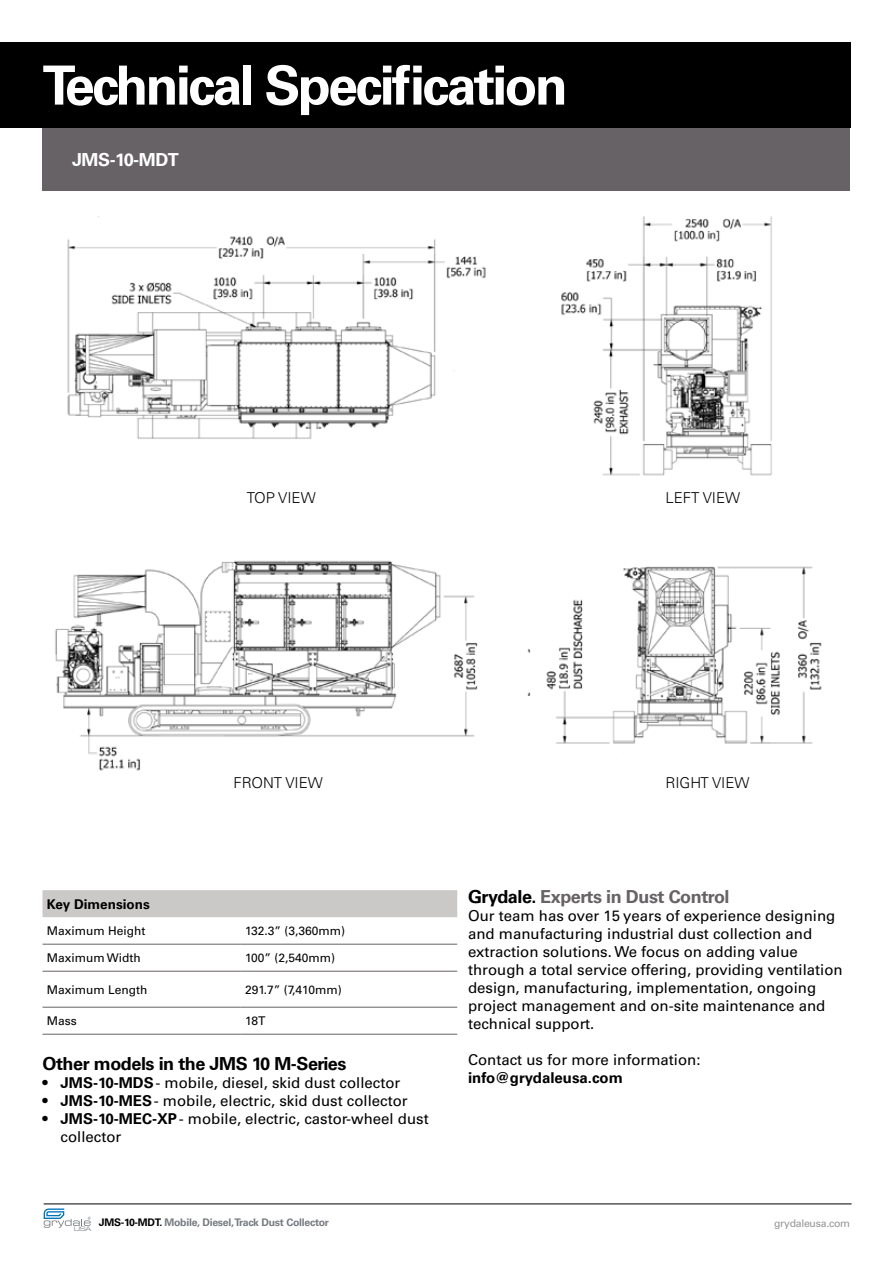
<style>
.page{position:relative;width:893px;height:1263px;background:#fff}
.page>*{position:absolute;margin:0;border:0;box-sizing:border-box;transform-origin:0 0}
.t1{font:700 54px "Univers LT Pro 65";letter-spacing:-.05em;color:#fff}
.t2{font:700 18px "Univers LT Pro 65";letter-spacing:-.025em;color:#000}
.t3{font:700 18px "Univers LT Pro 65";letter-spacing:-.025em;color:#676265}
.t4{font:700 18px "Univers LT Pro 65";letter-spacing:-.025em;color:#fff}
.t5{font:15px/18px "Univers LT Pro 55 Roman";color:#000}
.t6{font:300 15px "Univers LT Pro 45";color:#000}
.t7{font:700 15px "Univers LT Pro 65";color:#000}
.t8{font:700 13.5px "Univers LT Pro 65";color:#000}
.t9{font:12px "Univers LT Pro 55 Roman";color:#000}
.t10{font:700 10.5px "Univers LT Pro 65";letter-spacing:-.025em;color:#787c82}
.t11{font:10.5px "Univers LT Pro 55 Roman";letter-spacing:-.025em;color:#939598}
.t12{font:6.75px "Eurostile Ext";color:#797d82}
.s1{font-family:"Univers LT Pro 65";font-weight:700}
.s2{color:#000}
</style>
<div class="page">
<hr style="left:44px;top:1203px;width:808px;height:1px;background:#000">
<svg style="left:44px;top:1208px;width:47px;height:20px"></svg>
<div style="left:43px;top:94px;width:807px;height:97px;background:#676265"></div>
<img style="left:55px;top:216px;width:767px;height:555px">
<div style="left:0;top:43px;width:850px;height:85px;background:#000"></div>
<div style="left:43px;top:890px;width:414px;height:27px;background:#cbc8c8"></div>
<hr style="left:43px;top:944px;width:198px;height:1px;background:#676265">
<hr style="left:241px;top:944px;width:216px;height:1px;background:#676265">
<hr style="left:43px;top:971px;width:198px;height:1px;background:#676265">
<hr style="left:241px;top:971px;width:216px;height:1px;background:#676265">
<hr style="left:43px;top:1007px;width:198px;height:1px;background:#676265">
<hr style="left:241px;top:1007px;width:216px;height:1px;background:#676265">
<hr style="left:43px;top:1034px;width:198px;height:1px;background:#676265">
<hr style="left:241px;top:1034px;width:216px;height:1px;background:#676265">
<h1 class="t1" style="left:43px;top:48px;width:527px">Technical Specification</h1>
<p class="t4" style="left:72px;top:147px;width:108px">JMS-10-MDT</p>
<p class="t6" style="left:247px;top:489px;width:70px">TOP VIEW</p>
<p class="t6" style="left:233px;top:774px;width:91px">FRONT VIEW</p>
<p class="t6" style="left:665px;top:489px;width:76px">LEFT VIEW</p>
<p class="t6" style="left:665px;top:774px;width:86px">RIGHT VIEW</p>
<p class="t8" style="left:47px;top:894px;width:105px">Key Dimensions</p>
<p class="t9" style="left:47px;top:923px;width:100px">Maximum Height</p>
<p class="t9" style="left:245px;top:923px;width:102px">132.3” (3,360mm)</p>
<p class="t9" style="left:47px;top:950px;width:96px">Maximum Width</p>
<p class="t9" style="left:245px;top:950px;width:92px">100” (2,540mm)</p>
<p class="t9" style="left:47px;top:982px;width:102px">Maximum Length</p>
<p class="t9" style="left:245px;top:982px;width:98px">291.7” (7,410mm)</p>
<p class="t9" style="left:47px;top:1013px;width:31px">Mass</p>
<p class="t9" style="left:245px;top:1013px;width:22px">18T</p>
<p class="t2" style="left:43px;top:1051px;width:305px">Other models in the JMS 10 M-Series</p>
<p class="t5" style="left:43px;top:1073px;width:359px"><span class="s1">• JMS-10-MDS</span> - mobile, diesel, skid dust collector</p>
<p class="t5" style="left:43px;top:1091px;width:367px"><span class="s1">• JMS-10-MES</span> - mobile, electric, skid dust collector</p>
<p class="t5" style="left:61px;top:1109px;width:370px;text-indent:-18px"><span class="s1">• JMS-10-MEC-XP</span> - mobile, electric, castor-wheel dust collector</p>
<p class="t3" style="left:468px;top:884px;width:263px"><span class="s2">Grydale.</span> Experts in Dust Control</p>
<p class="t5" style="left:468px;top:907px;width:376px">Our team has over 15 years of experience designing and manufacturing industrial dust collection and extraction solutions. We focus on adding value through a total service offering, providing ventilation design, manufacturing, implementation, ongoing project management and on-site maintenance and technical support.</p>
<p class="t5" style="left:468px;top:1051px;width:234px">Contact us for more information:</p>
<p class="t7" style="left:468px;top:1067px;width:156px">info@grydaleusa.com</p>
<p class="t10" style="left:99px;top:1215px;width:232px"><span class="s2">JMS-10-MDT.</span> Mobile, Diesel, Track Dust Collector</p>
<p class="t11" style="left:774px;top:1216px;width:77px">grydaleusa.com</p>
<p class="t12" style="left:74px;top:1224px;width:19px">USA</p>
</div>
